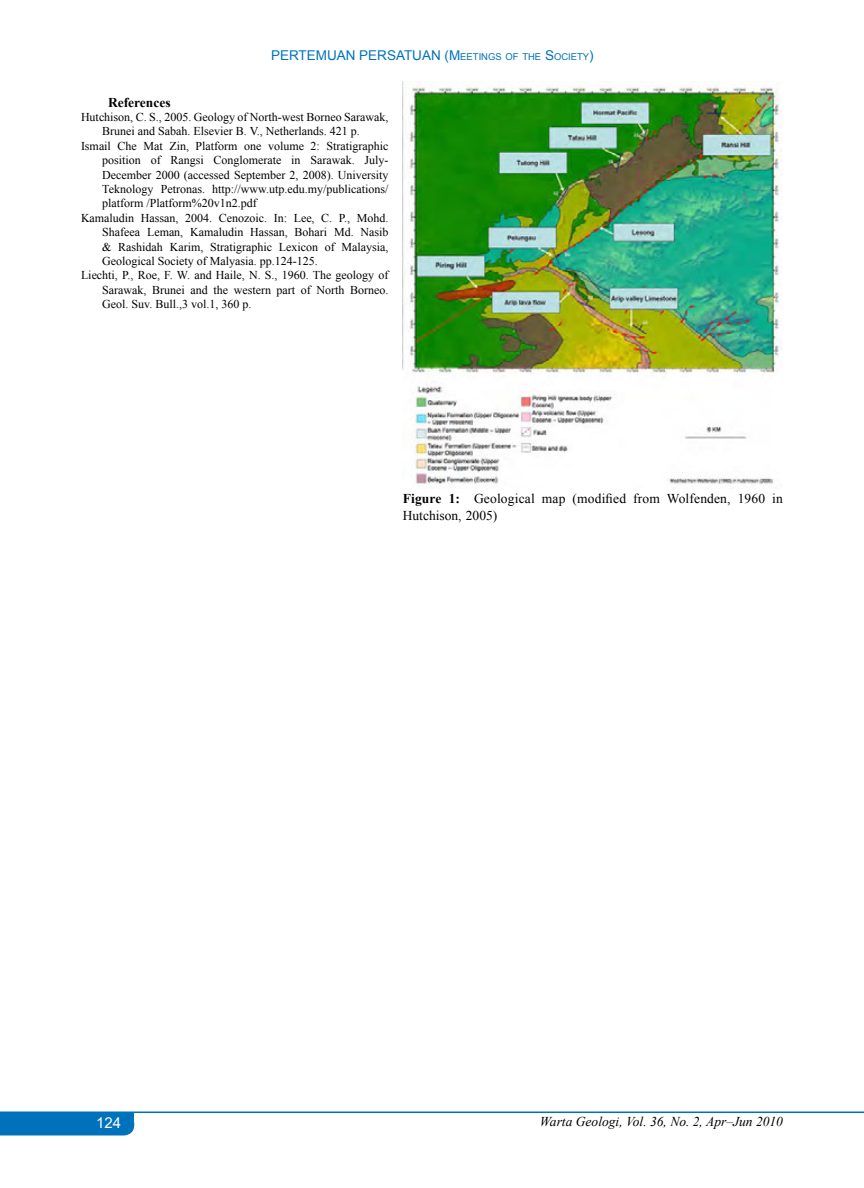
<style>
.page{position:relative;width:864px;height:1188px;background:#fff}
.page>*{position:absolute;margin:0;border:0;box-sizing:border-box;transform-origin:0 0}
.t1{font:15px "Arial";color:#fff}
.t2{font:13.5px/16.2px "Times New Roman";letter-spacing:.01em;color:#000}
.t3{font:italic 13.5px "Times New Roman";color:#000}
.t4{font:13.5px "Arial";color:#0072bc}
.Bodytext{font:700 13.5px "Times New Roman";color:#000}
.t5{font:12px "Times New Roman";color:#000}
.t6{font:9.45px "Arial";color:#0072bc}
.s1{font-size:9.45px}
.s2{font-size:13.5px}
.s3{font-weight:700}
</style>
<div class="page">
<div style="left:0;top:1113px;width:134px;height:23px;background:#0072bc"></div>
<hr style="left:0;top:1111px;width:864px;height:2px;background:#0072bc">
<img style="left:403px;top:81px;width:377px;height:403px">
<p class="t4" style="left:271px;top:46px;width:197px">PERTEMUAN PERSATUAN (M<span class="s1">EET</span></p>
<p class="t6" style="left:479px;top:51px;width:117px">INGS OF THE <span class="s2">S</span>OCIETY<span class="s2">)</span></p>
<p class="Bodytext" style="left:108px;top:93px;width:64px">References</p>
<p class="t5" style="left:81px;top:109px;width:309px">Hutchison, C. S., 2005. Geology of North-west Borneo Sarawak,</p>
<p class="t5" style="left:102px;top:123px;width:259px">Brunei and Sabah. Elsevier B. V., Netherlands. 421 p.</p>
<p class="t5" style="left:81px;top:138px;width:309px">Ismail Che Mat Zin, Platform one volume 2: Stratigraphic</p>
<p class="t5" style="left:102px;top:152px;width:288px">position of Rangsi Conglomerate in Sarawak. July-</p>
<p class="t5" style="left:102px;top:166px;width:288px">December 2000 (accessed September 2, 2008). University</p>
<p class="t5" style="left:102px;top:181px;width:288px">Teknology Petronas. http://www.utp.edu.my/publications/</p>
<p class="t5" style="left:102px;top:195px;width:156px">platform /Platform%20v1n2.pdf</p>
<p class="t5" style="left:81px;top:210px;width:309px">Kamaludin Hassan, 2004. Cenozoic. In: Lee, C. P., Mohd.</p>
<p class="t5" style="left:102px;top:224px;width:288px">Shafeea Leman, Kamaludin Hassan, Bohari Md. Nasib</p>
<p class="t5" style="left:102px;top:238px;width:288px">&amp; Rashidah Karim, Stratigraphic Lexicon of Malaysia,</p>
<p class="t5" style="left:102px;top:253px;width:217px">Geological Society of Malyasia. pp.124-125.</p>
<p class="t5" style="left:81px;top:267px;width:309px">Liechti, P., Roe, F. W. and Haile, N. S., 1960. The geology of</p>
<p class="t5" style="left:102px;top:282px;width:288px">Sarawak, Brunei and the western part of North Borneo.</p>
<p class="t5" style="left:102px;top:296px;width:151px">Geol. Suv. Bull.,3 vol.1, 360 p.</p>
<p class="t2" style="left:403px;top:491px;width:382px"><span class="s3">Figure 1:</span> Geological map (modified from Wolfenden, 1960 in<br>Hutchison, 2005)</p>
<p class="t1" style="left:96px;top:1112px;width:27px">124</p>
<p class="t3" style="left:540px;top:1113px;width:245px">Warta Geologi, Vol. 36, No. 2, Apr–Jun 2010</p>
</div>
